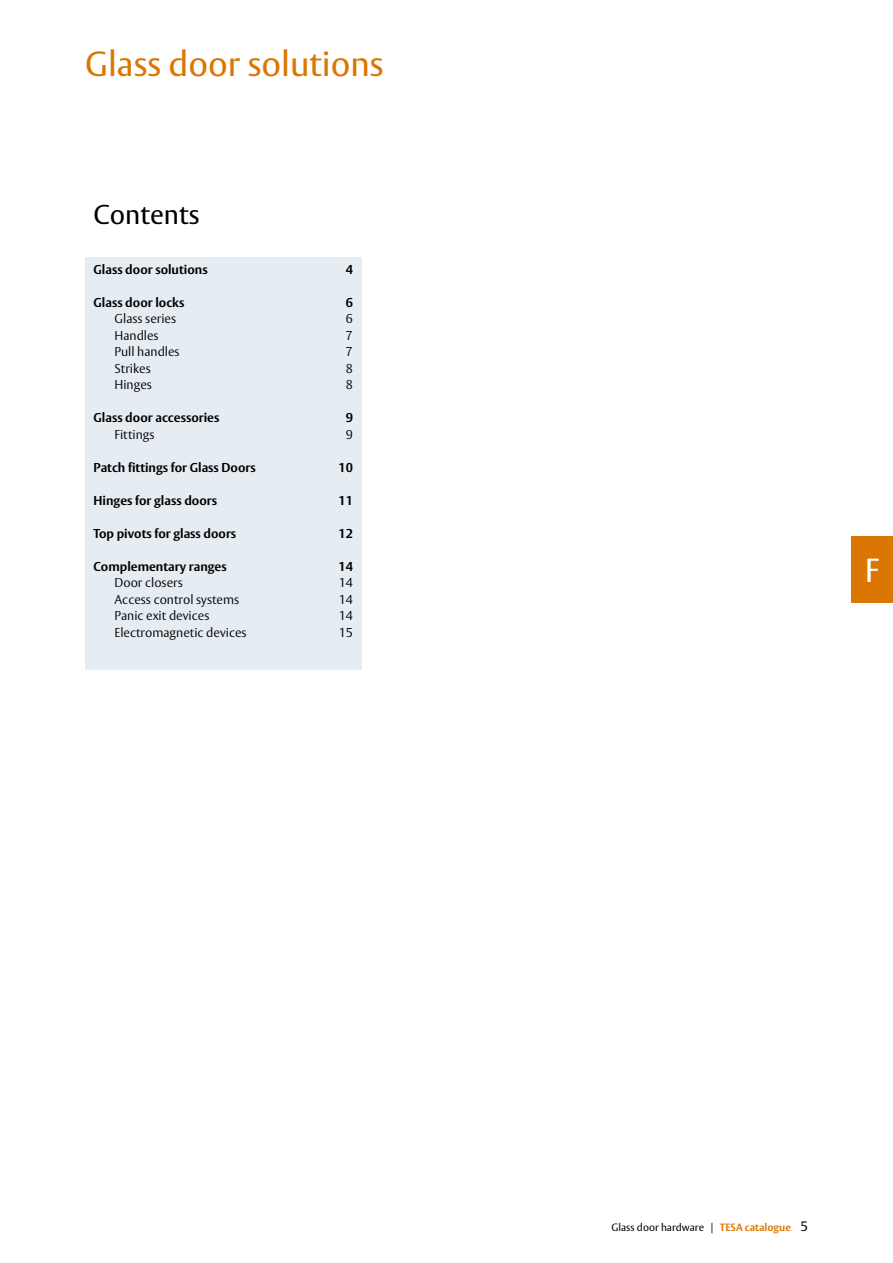
<style>
.page{position:relative;width:893px;height:1263px;background:#fff}
.page>*{position:absolute;margin:0;border:0;box-sizing:border-box;transform-origin:0 0}
.t1{font:34.5px "ASSA Vesta";color:#dc7602}
.t2{font:33px "ASSA Vesta";color:#fff}
.t3{font:27px "ASSA Vesta";color:#000}
.t4{font:700 12.75px "ASSA Vesta";color:#000}
.t5{font:300 12.75px "ASSA Vesta";color:#000}
.t6{font:10.5px "ASSA Vesta";color:#000}
.s1{font-weight:700;color:#dc7602}
.s2{font-size:13.5px}
</style>
<div class="page">
<div style="left:851px;top:537px;width:42px;height:66px;background:#dc7602"></div>
<div style="left:85px;top:257px;width:276px;height:413px;background:#e5ecf2"></div>
<h1 class="t1" style="left:85px;top:43px;width:300px">Glass door solutions</h1>
<h3 class="t3" style="left:94px;top:198px;width:108px">Contents</h3>
<p class="t4" style="left:94px;top:261px;width:116px">Glass door solutions</p>
<p class="t4" style="left:346px;top:261px;width:9px">4</p>
<p class="t4" style="left:94px;top:294px;width:92px">Glass door locks</p>
<p class="t4" style="left:346px;top:294px;width:9px">6</p>
<p class="t5" style="left:115px;top:311px;width:63px">Glass series</p>
<p class="t5" style="left:346px;top:311px;width:9px">6</p>
<p class="t5" style="left:115px;top:327px;width:46px">Handles</p>
<p class="t5" style="left:346px;top:327px;width:9px">7</p>
<p class="t5" style="left:115px;top:344px;width:67px">Pull handles</p>
<p class="t5" style="left:346px;top:344px;width:9px">7</p>
<p class="t5" style="left:115px;top:360px;width:38px">Strikes</p>
<p class="t5" style="left:346px;top:360px;width:9px">8</p>
<p class="t5" style="left:115px;top:377px;width:39px">Hinges</p>
<p class="t5" style="left:346px;top:377px;width:9px">8</p>
<p class="t4" style="left:94px;top:410px;width:127px">Glass door accessories</p>
<p class="t4" style="left:346px;top:410px;width:9px">9</p>
<p class="t5" style="left:115px;top:426px;width:41px">Fittings</p>
<p class="t5" style="left:346px;top:426px;width:9px">9</p>
<p class="t4" style="left:94px;top:459px;width:164px">Patch fittings for Glass Doors</p>
<p class="t4" style="left:339px;top:459px;width:16px">10</p>
<p class="t4" style="left:94px;top:492px;width:125px">Hinges for glass doors</p>
<p class="t4" style="left:339px;top:492px;width:16px">11</p>
<p class="t4" style="left:94px;top:525px;width:144px">Top pivots for glass doors</p>
<p class="t4" style="left:339px;top:525px;width:16px">12</p>
<p class="t4" style="left:94px;top:558px;width:135px">Complementary ranges</p>
<p class="t4" style="left:339px;top:558px;width:16px">14</p>
<p class="t5" style="left:115px;top:575px;width:70px">Door closers</p>
<p class="t5" style="left:339px;top:575px;width:16px">14</p>
<p class="t5" style="left:115px;top:591px;width:126px">Access control systems</p>
<p class="t5" style="left:339px;top:591px;width:16px">14</p>
<p class="t5" style="left:115px;top:608px;width:96px">Panic exit devices</p>
<p class="t5" style="left:339px;top:608px;width:16px">14</p>
<p class="t5" style="left:115px;top:624px;width:134px">Electromagnetic devices</p>
<p class="t5" style="left:339px;top:624px;width:16px">15</p>
<h2 class="t2" style="left:865px;top:550px;width:16px">F</h2>
<p class="t6" style="left:611px;top:1221px;width:198px">Glass door hardware | <span class="s1">TESA catalogue</span> <span class="s2">5</span></p>
</div>
